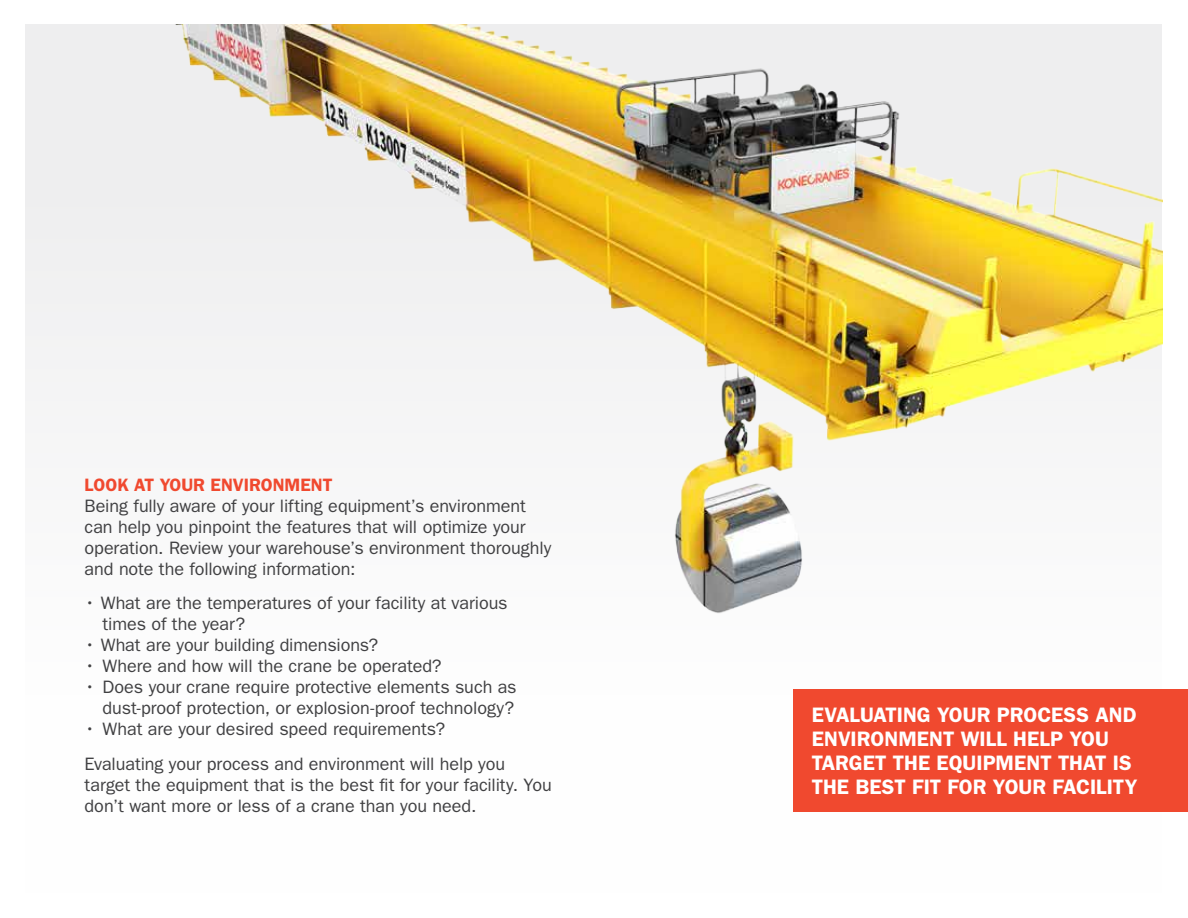
<style>
.page{position:relative;width:1188px;height:918px;background:#fff}
.page>*{position:absolute;margin:0;border:0;box-sizing:border-box;transform-origin:0 0}
.t1{font:600 21px/24px "ITC Franklin Gothic Std";color:#fff}
.t2{font:18px/21px "ITC Franklin Gothic Std";letter-spacing:-.005em;color:#404042}
.t3{font:600 18px "ITC Franklin Gothic Std";color:#f0492f}
</style>
<div class="page">
<div style="left:26px;top:25px;width:1136px;height:868px;background:linear-gradient(to right,#fbfbfb,#fff)"></div>
<img style="left:139px;top:25px;width:1023px;height:609px">
<div style="left:794px;top:689px;width:394px;height:123px;background:#f0492f"></div>
<p class="t3" style="left:85px;top:474px;width:249px">LOOK AT YOUR ENVIRONMENT</p>
<p class="t2" style="left:85px;top:495px;width:468px">Being fully aware of your lifting equipment’s environment can help you pinpoint the features that will optimize your operation. Review your warehouse’s environment thoroughly and note the following information:</p>
<p class="t2" style="left:103px;top:593px;width:407px;text-indent:-18px">• What are the temperatures of your facility at various times of the year?</p>
<p class="t2" style="left:85px;top:635px;width:295px">• What are your building dimensions?</p>
<p class="t2" style="left:85px;top:656px;width:359px">• Where and how will the crane be operated?</p>
<p class="t2" style="left:85px;top:677px;width:434px;text-align:right">• Does your crane require protective elements such as dust-proof protection, or explosion-proof technology?</p>
<p class="t2" style="left:85px;top:712px;width:422px;line-height:34.5px">• What are your desired speed requirements?<br>Evaluating your process and environment will help you</p>
<p class="t2" style="left:85px;top:774px;width:469px">target the equipment that is the best fit for your facility. You don’t want more or less of a crane than you need.</p>
<p class="t1" style="left:812px;top:703px;width:327px">EVALUATING YOUR PROCESS AND<br>ENVIRONMENT WILL HELP YOU<br>TARGET THE EQUIPMENT THAT IS<br>THE BEST FIT FOR YOUR FACILITY</p>
</div>
